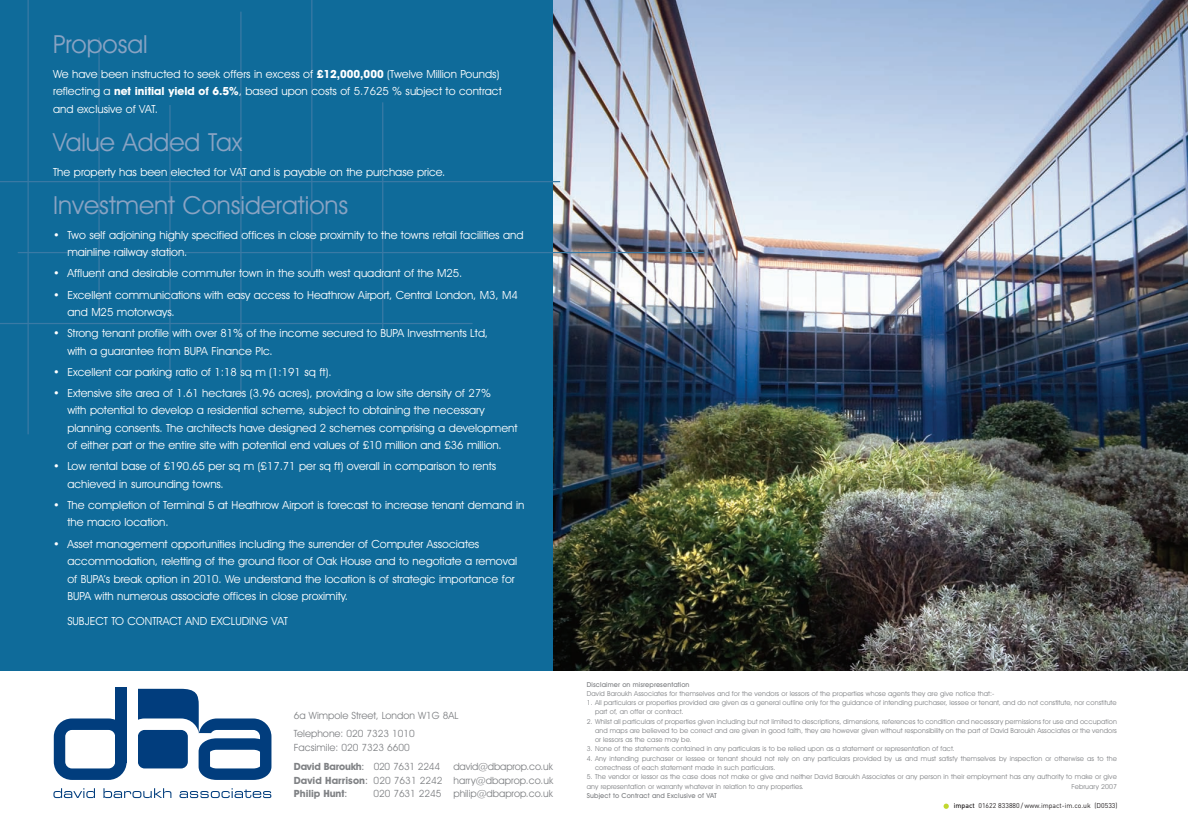
<style>
.page{position:relative;width:1188px;height:830px;background:#fff}
.page>*{position:absolute;margin:0;border:0;box-sizing:border-box;transform-origin:0 0}
.t1{font:25px "Avant Garde IT Cby BT";color:#89a3c3}
.t2{font:11.25px/17.5px "Avant Garde IT Cby BT";color:#fff}
.t3{font:10px/18.8px "Avant Garde IT Cby BT";color:#808285}
.t4{font:6.88px/9.2px "Avant Garde IT Cby BT";letter-spacing:.01em;color:#808285}
.t5{font:500 6.88px "Avant Garde IT Cby BT";letter-spacing:.01em;color:#808285}
.t6{font:6.88px "DIN";color:#231f20}
.s1{font-weight:700}
.s2{font-weight:500}
</style>
<div class="page">
<svg style="left:54px;top:687px;width:217px;height:93px"></svg>
<div style="left:115px;top:686px;width:11px;height:75px;background:#013d7d"></div>
<svg style="left:53px;top:788px;width:42px;height:9px"></svg>
<svg style="left:103px;top:788px;width:68px;height:9px"></svg>
<svg style="left:179px;top:788px;width:92px;height:9px"></svg>
<img style="left:553px;top:0;width:634px;height:670px">
<div style="left:0;top:0;width:553px;height:670px;background:#0f6b9a"></div>
<hr style="left:27px;top:0;width:2px;height:434px;background:#3a7aa5">
<hr style="left:98px;top:37px;width:2px;height:280px;background:#3a7aa5">
<hr style="left:169px;top:105px;width:1px;height:275px;background:#3a7aa5">
<hr style="left:240px;top:12px;width:1px;height:385px;background:#3a7aa5">
<hr style="left:311px;top:0;width:1px;height:272px;background:#3a7aa5">
<hr style="left:382px;top:102px;width:1px;height:231px;background:#3a7aa5">
<hr style="left:0;top:181px;width:560px;height:1px;background:#3a7aa5">
<hr style="left:18px;top:252px;width:686px;height:1px;background:#3a7aa5">
<hr style="left:0;top:323px;width:472px;height:1px;background:#3a7aa5">
<svg style="left:943px;top:803px;width:5px;height:5px"></svg>
<h1 class="t1" style="left:53px;top:35px;width:96px">Proposal</h1>
<p class="t2" style="left:53px;top:66px;width:450px">We have been instructed to seek offers in excess of <span class="s1">£12,000,000</span> (Twelve Million Pounds) reflecting a <span class="s1">net initial yield of 6.5%</span>, based upon costs of 5.7625 % subject to contract and exclusive of VAT.</p>
<h1 class="t1" style="left:53px;top:133px;width:190px">Value Added Tax</h1>
<p class="t2" style="left:53px;top:164px;width:393px">The property has been elected for VAT and is payable on the purchase price.</p>
<h1 class="t1" style="left:53px;top:196px;width:296px">Investment Considerations</h1>
<p class="t2" style="left:67px;top:227px;width:457px;text-indent:-14px">• Two self adjoining highly specified offices in close proximity to the towns retail facilities and mainline railway station.</p>
<p class="t2" style="left:53px;top:265px;width:410px">• Affluent and desirable commuter town in the south west quadrant of the M25.</p>
<p class="t2" style="left:67px;top:286px;width:452px;text-indent:-14px">• Excellent communications with easy access to Heathrow Airport, Central London, M3, M4 and M25 motorways.</p>
<p class="t2" style="left:67px;top:325px;width:422px;text-indent:-14px">• Strong tenant profile with over 81% of the income secured to BUPA Investments Ltd, with a guarantee from BUPA Finance Plc.</p>
<p class="t2" style="left:53px;top:364px;width:280px">• Excellent car parking ratio of 1:18 sq m (1:191 sq ft).</p>
<p class="t2" style="left:67px;top:385px;width:451px;text-indent:-14px">• Extensive site area of 1.61 hectares (3.96 acres), providing a low site density of 27%<br>with potential to develop a residential scheme, subject to obtaining the necessary planning consents. The architects have designed 2 schemes comprising a development of either part or the entire site with potential end values of £10 million and £36 million.</p>
<p class="t2" style="left:67px;top:458px;width:430px;text-indent:-14px">• Low rental base of £190.65 per sq m (£17.71 per sq ft) overall in comparison to rents achieved in surrounding towns.</p>
<p class="t2" style="left:67px;top:497px;width:458px;text-indent:-14px">• The completion of Terminal 5 at Heathrow Airport is forecast to increase tenant demand in the macro location.</p>
<p class="t2" style="left:67px;top:535px;width:451px;text-indent:-14px">• Asset management opportunities including the surrender of Computer Associates accommodation, reletting of the ground floor of Oak House and to negotiate a removal of BUPA’s break option in 2010. We understand the location is of strategic importance for BUPA with numerous associate offices in close proximity.</p>
<p class="t2" style="left:67px;top:612px;width:222px">SUBJECT TO CONTRACT AND EXCLUDING VAT</p>
<p class="t3" style="left:294px;top:706px;width:166px">6a Wimpole Street, London W1G 8AL<br>Telephone: 020 7323 1010</p>
<p class="t3" style="left:294px;top:738px;width:148px">Facsimile: 020 7323 6600<br><span class="s1">David Baroukh</span><span class="s2">:</span> 020 7631 2244</p>
<p class="t3" style="left:294px;top:760px;width:261px;line-height:13.8px;text-align:justify;text-indent:159px">david@dbaprop.co.uk <span class="s1">David Harrison</span><span class="s2">:</span> 020 7631 2242 harry@dbaprop.co.uk <span class="s1">Philip Hunt</span><span class="s2">:</span></p>
<p class="t3" style="left:373px;top:785px;width:181px">020 7631 2245 philip@dbaprop.co.uk</p>
<p class="t5" style="left:586px;top:681px;width:104px">Disclaimer on misrepresentation</p>
<p class="t4" style="left:586px;top:689px;width:409px">David Baroukh Associates for themselves and for the vendors or lessors of the properties whose agents they are give notice that:-</p>
<p class="t4" style="left:595px;top:698px;width:523px;text-indent:-8px">1. All particulars or properties provided are given as a general outline only for the guidance of intending purchaser, lessee or tenant, and do not constitute, nor constitute part of, an offer or contract.</p>
<p class="t4" style="left:595px;top:716px;width:523px;text-align:justify;text-indent:-8px">2. Whilst all particulars of properties given including but not limited to descriptions, dimensions, references to condition and necessary permissions for use and occupation and maps are believed to be correct and are given in good faith, they are however given without responsibility on the part of David Baroukh Associates or the vendors or lessors as the case may be.</p>
<p class="t4" style="left:586px;top:744px;width:369px">3. None of the statements contained in any particulars is to be relied upon as a statement or representation of fact.</p>
<p class="t4" style="left:595px;top:753px;width:523px;text-indent:-8px">4. Any intending purchaser or lessee or tenant should not rely on any particulars provided by us and must satisfy themselves by inspection or otherwise as to the correctness of each statement made in such particulars.</p>
<p class="t4" style="left:586px;top:772px;width:531px">5. The vendor or lessor as the case does not make or give and neither David Baroukh Associates or any person in their employment has any authority to make or give any representation or warranty whatever in relation to any properties.</p>
<p class="t4" style="left:1071px;top:781px;width:47px">February 2007</p>
<p class="t5" style="left:586px;top:792px;width:131px">Subject to Contract and Exclusive of VAT</p>
<p class="t6" style="left:953px;top:802px;width:165px"><span class="s2">impact</span> 01622 833880 / www.impact-im.co.uk (D0533)</p>
</div>
